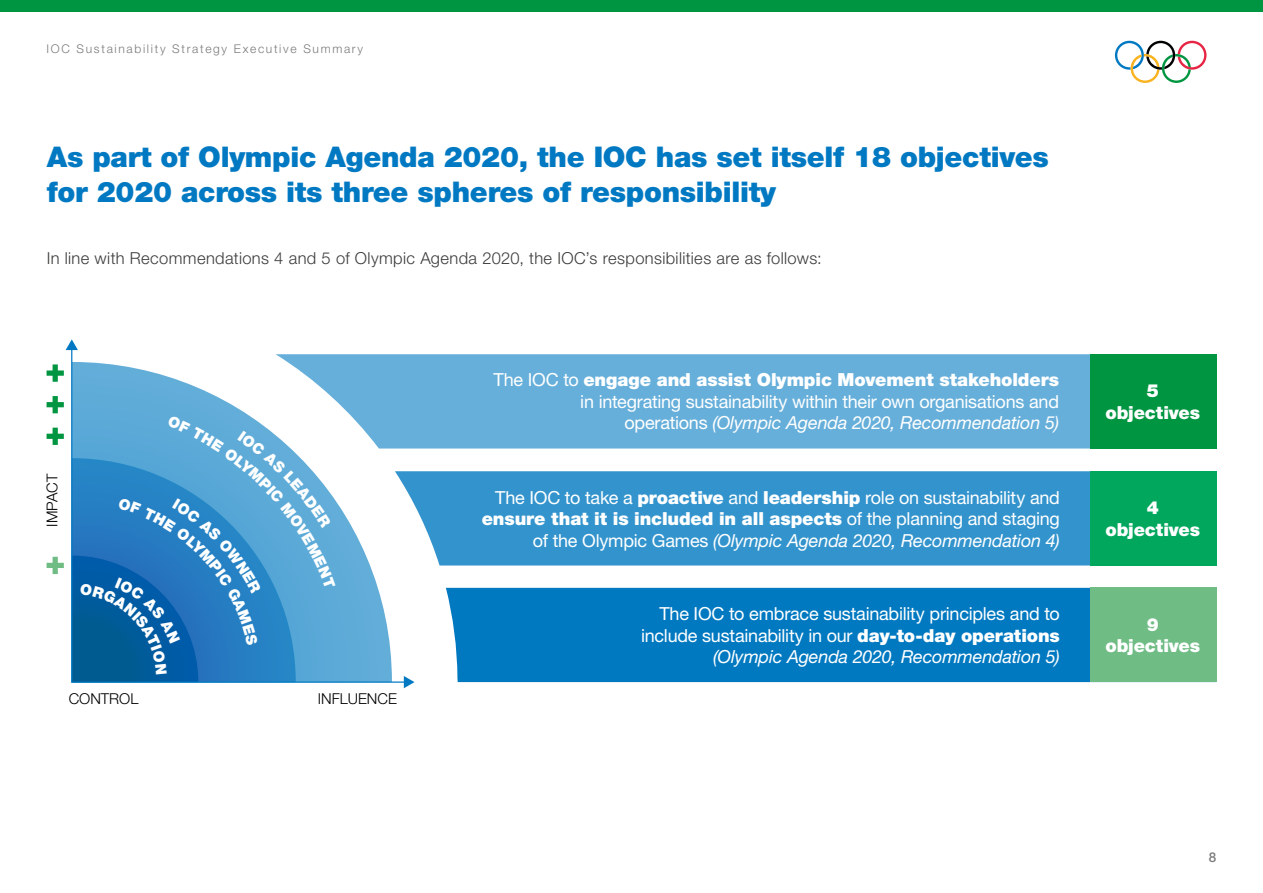
<style>
.page{position:relative;width:1263px;height:893px;background:#fff}
.page>*{position:absolute;margin:0;border:0;box-sizing:border-box;transform-origin:0 0}
.t1{font:900 28.5px/34.5px "Helvetica Neue LT Pro";letter-spacing:-.01em;color:#0079c2}
.t2{font:18px/21.6px "Helvetica Neue LT Pro";letter-spacing:-.015em;color:#fff;text-align:right}
.t3{font:900 18px/21.6px "Helvetica Neue LT Pro";letter-spacing:-.01em;color:#fff;text-align:center}
.t4{font:300 16.5px "Helvetica Neue LT Pro";letter-spacing:.02em;color:#3c3c3b}
.t5{font:300 15px "Helvetica Neue LT Pro";color:#000}
.t6{font:500 13.5px "Helvetica Neue LT Pro";color:#7c7b7b}
.t7{font:300 12px "Helvetica Neue LT Pro";letter-spacing:.14em;color:#7c7b7b}
.s1{font-weight:900}
.s2{font-style:italic}
</style>
<div class="page">
<svg style="left:47px;top:364px;width:17px;height:18px"></svg>
<svg style="left:47px;top:396px;width:17px;height:17px"></svg>
<svg style="left:47px;top:428px;width:17px;height:17px"></svg>
<svg style="left:47px;top:557px;width:17px;height:17px"></svg>
<svg style="left:72px;top:362px;width:320px;height:319px"></svg>
<hr style="left:71px;top:681px;width:335px;height:2px;background:#0079c2">
<svg style="left:404px;top:676px;width:10px;height:12px"></svg>
<hr style="left:71px;top:348px;width:1px;height:334px;background:#0079c2">
<svg style="left:66px;top:339px;width:12px;height:11px"></svg>
<div style="left:276px;top:354px;width:940px;height:95px;background:#66afda"></div>
<div style="left:395px;top:471px;width:695px;height:94px;background:#3394cd"></div>
<div style="left:446px;top:588px;width:644px;height:94px;background:#0079c1"></div>
<div style="left:1090px;top:354px;width:126px;height:94px;background:#009641"></div>
<div style="left:1090px;top:471px;width:126px;height:94px;background:#00a75d"></div>
<div style="left:1090px;top:588px;width:126px;height:94px;background:#6fbc85"></div>
<svg style="left:1115px;top:41px;width:91px;height:42px"></svg>
<div style="left:0;top:0;width:1263px;height:11px;background:#009641"></div>
<svg style="left:72px;top:416px;width:264px;height:266px;background:#3d8ec6"></svg>
<p class="t7" style="left:47px;top:41px;width:318px">IOC Sustainability Strategy Executive Summary</p>
<h1 class="t1" style="left:47px;top:140px;width:1004px">As part of Olympic Agenda 2020, the IOC has set itself 18 objectives for 2020 across its three spheres of responsibility</h1>
<p class="t4" style="left:47px;top:248px;width:776px">In line with Recommendations 4 and 5 of Olympic Agenda 2020, the IOC’s responsibilities are as follows:</p>
<p class="t5" style="left:43px;top:527px;width:54px;rotate:-90deg">IMPACT</p>
<p class="t5" style="left:69px;top:689px;width:71px">CONTROL</p>
<p class="t5" style="left:318px;top:689px;width:81px">INFLUENCE</p>
<p class="t2" style="left:494px;top:368px;width:567px">The IOC to <span class="s1">engage and assist Olympic Movement stakeholders </span>in integrating sustainability within their own organisations and operations <span class="s2">(Olympic Agenda 2020, Recommendation 5)</span></p>
<p class="t2" style="left:482px;top:486px;width:580px">The IOC to take a <span class="s1">proactive</span> and <span class="s1">leadership</span> role on sustainability and <span class="s1">ensure that it is included in all aspects</span> of the planning and staging of the Olympic Games <span class="s2">(Olympic Agenda 2020, Recommendation 4)</span></p>
<p class="t2" style="left:641px;top:602px;width:420px">The IOC to embrace sustainability principles and to include sustainability in our <span class="s1">day-to-day operations </span><span class="s2">(Olympic Agenda 2020, Recommendation 5)</span></p>
<p class="t3" style="left:1105px;top:380px;width:96px">5 objectives</p>
<p class="t3" style="left:1105px;top:497px;width:96px">4 objectives</p>
<p class="t3" style="left:1105px;top:613px;width:96px">9 objectives</p>
<p class="t6" style="left:1209px;top:849px;width:9px">8</p>
</div>
